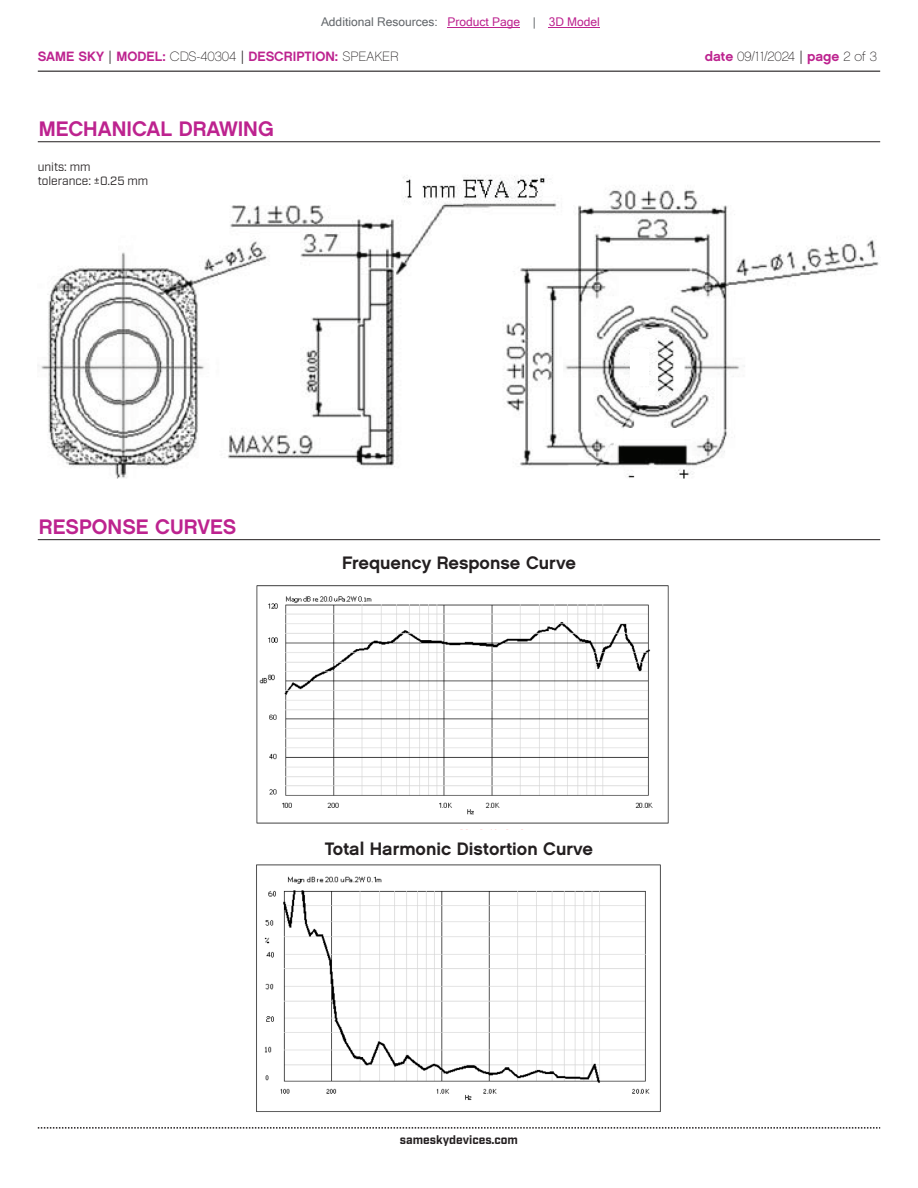
<style>
.page{position:relative;width:918px;height:1188px;background:#fff}
.page>*{position:absolute;margin:0;border:0;box-sizing:border-box;transform-origin:0 0}
.t1{font:21px "Chalet New York Nineteen Sixty";color:#bd238f}
.t2{font:18px "Chalet New York Nineteen Sixty";color:#231f20}
.t3{font:13.5px "Chalet New York Nineteen Sixty";color:#bd238f}
.t4{font:13.5px "Chalet Paris Nineteen Sixty";letter-spacing:-.005em;color:#231f20}
.t5{font:12px "Microsoft Sans Serif";color:#63676b}
.t6{font:12px/14.4px "Industry";color:#231f20}
.t7{font:700 12px "Industry";color:#231f20}
.s1{color:#bd238f}
.s2{font-family:"Industry";color:#231f20}
.s3{font-family:"Chalet Paris Nineteen Sixty";color:#231f20}
.s4{font-family:"Chalet New York Nineteen Sixty";color:#bd238f}
.s5{font-family:"Industry"}
</style>
<div class="page">
<hr style="left:38px;top:71px;width:842px;height:1px;background:#231f20">
<svg style="left:38px;top:1127px;width:842px;height:2px"></svg>
<hr style="left:38px;top:141px;width:842px;height:1px;background:#231f20">
<img style="left:38px;top:175px;width:841px;height:304px">
<div style="left:631px;top:349px;width:18px;height:37px;background:#fff"></div>
<img style="left:256px;top:585px;width:413px;height:239px">
<hr style="left:38px;top:539px;width:842px;height:1px;background:#231f20">
<img style="left:256px;top:864px;width:405px;height:248px">
<hr style="left:448px;top:27px;width:72px;height:1px;background:#bd238f">
<hr style="left:549px;top:27px;width:51px;height:1px;background:#bd238f">
<p class="t5" style="left:321px;top:15px;width:280px">Additional Resources: <span class="s1">Product Page</span> | <span class="s1">3D Model</span></p>
<p class="t3" style="left:38px;top:47px;width:363px">SAME SKY <span class="s2">|</span> MODEL: <span class="s3">CDS-40304</span> <span class="s2">|</span> DESCRIPTION: <span class="s3">SPEAKER</span></p>
<p class="t4" style="left:705px;top:48px;width:174px"><span class="s4">date</span> 09/11/2024 <span class="s5">|</span> <span class="s4">page</span> 2 of 3</p>
<p class="t1" style="left:39px;top:115px;width:236px">MECHANICAL DRAWING</p>
<p class="t6" style="left:38px;top:160px;width:112px">units: mm<br>tolerance: ±0.25 mm</p>
<p class="t1" style="left:39px;top:513px;width:199px">RESPONSE CURVES</p>
<p class="t2" style="left:342px;top:551px;width:235px">Frequency Response Curve</p>
<p class="t2" style="left:325px;top:837px;width:270px">Total Harmonic Distortion Curve</p>
<p class="t7" style="left:400px;top:1132px;width:120px">sameskydevices.com</p>
</div>
